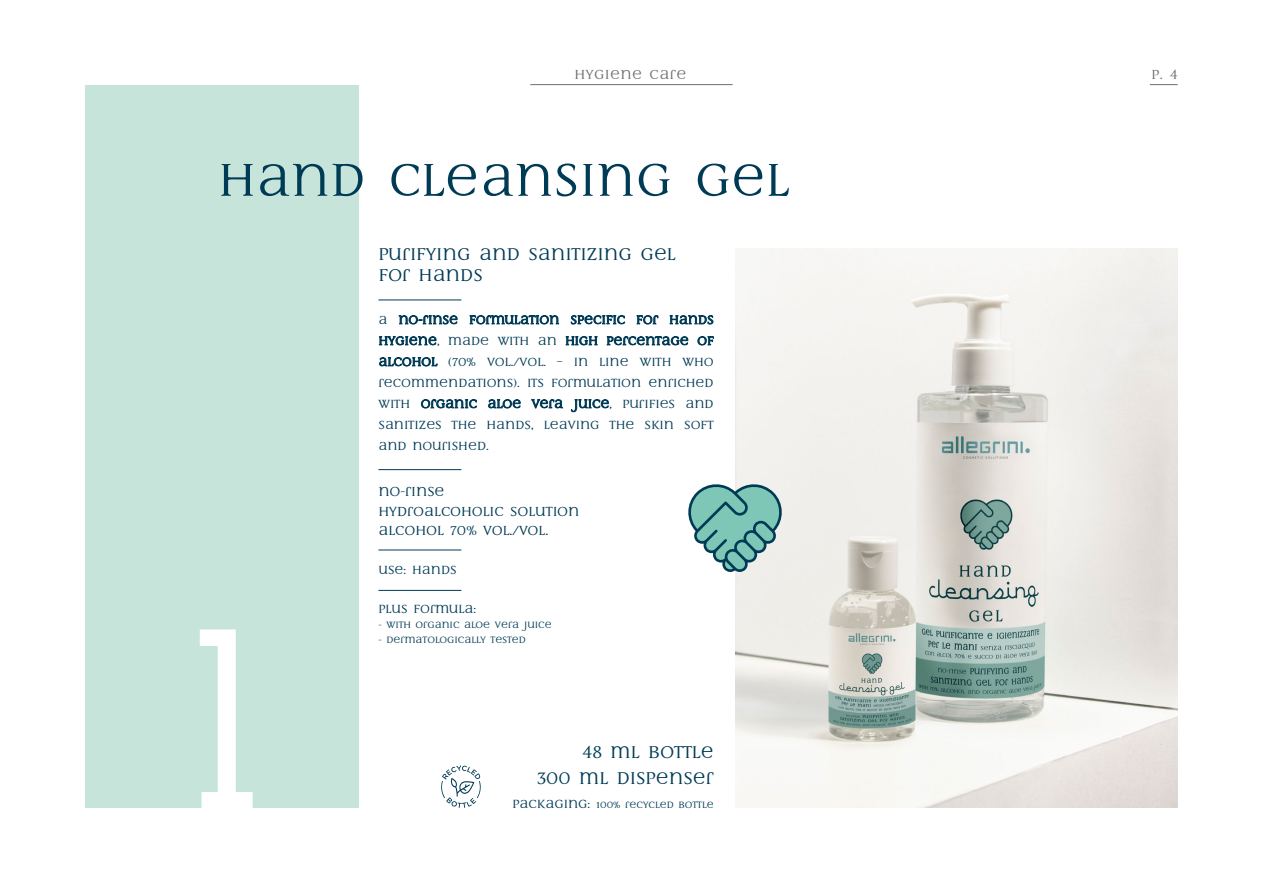
<style>
.page{position:relative;width:1263px;height:893px;background:#fff}
.page>*{position:absolute;margin:0;border:0;box-sizing:border-box;transform-origin:0 0}
.t1{font:300px "B Pscript";color:#fff}
.t2{font:52.5px "Multima Strong";color:#003b56}
.t3{font:19.5px/21px "Multima Strong";color:#003b56}
.t4{font:15px/19.5px "Multima Strong";color:#003b56}
.t5{font:15px "Multima Strong";letter-spacing:.03em;color:#706f6f}
.t6{font:13.5px/21.1px "Multima Strong";color:#003b56;text-align:justify}
.t7{font:10.5px "Multima Strong";color:#003b56}
.s1{font-size:13.5px}
</style>
<div class="page">
<div style="left:85px;top:85px;width:273px;height:723px;background:#c7e4db"></div>
<img style="left:735px;top:248px;width:443px;height:560px">
<svg style="left:688px;top:482px;width:96px;height:90px"></svg>
<svg style="left:1150px;top:84px;width:28px;height:1px"></svg>
<hr style="left:378px;top:469px;width:83px;height:1px;background:#003b56">
<hr style="left:378px;top:550px;width:83px;height:1px;background:#003b56">
<hr style="left:378px;top:590px;width:83px;height:1px;background:#003b56">
<hr style="left:378px;top:300px;width:83px;height:1px;background:#003b56">
<hr style="left:530px;top:84px;width:203px;height:1px;background:#706f6f">
<svg style="left:441px;top:765px;width:40px;height:43px"></svg>
<p class="t5" style="left:574px;top:66px;width:113px">HYGIENE CARE</p>
<h2 class="t2" style="left:218px;top:150px;width:573px">HAND CLEANSING GEL</h2>
<h1 class="t1" style="left:176px;top:566px;width:93px">1</h1>
<h3 class="t3" style="left:378px;top:244px;width:299px">PURIFYING AND SANITIZING GEL<br>FOR HANDS</h3>
<p class="t6" style="left:378px;top:309px;width:337px">A NO-RINSE FORMULATION SPECIFIC FOR HANDS HYGIENE, MADE WITH AN HIGH PERCENTAGE OF ALCOHOL (70% VOL./VOL. – IN LINE WITH WHO RECOMMENDATIONS). ITS FORMULATION ENRICHED WITH ORGANIC ALOE VERA JUICE, PURIFIES AND SANITIZES THE HANDS, LEAVING THE SKIN SOFT AND NOURISHED.</p>
<p class="t4" style="left:378px;top:482px;width:203px">NO-RINSE<br>HYDROALCOHOLIC SOLUTION<br>ALCOHOL 70% VOL./VOL.</p>
<p class="t6" style="left:378px;top:560px;width:80px">USE: HANDS</p>
<p class="t6" style="left:378px;top:599px;width:99px">PLUS FORMULA:</p>
<p class="t7" style="left:378px;top:619px;width:175px">- WITH ORGANIC ALOE VERA JUICE</p>
<p class="t7" style="left:378px;top:634px;width:149px">- DERMATOLOGICALLY TESTED</p>
<h3 class="t3" style="left:537px;top:740px;width:178px;line-height:25.5px;text-align:right">48 ML BOTTLE<br>300 ML DISPENSER</h3>
<p class="t7" style="left:512px;top:798px;width:203px"><span class="s1">PACKAGING:</span> 100% RECYCLED BOTTLE</p>
<p class="t5" style="left:1151px;top:66px;width:28px">P. 4</p>
</div>
